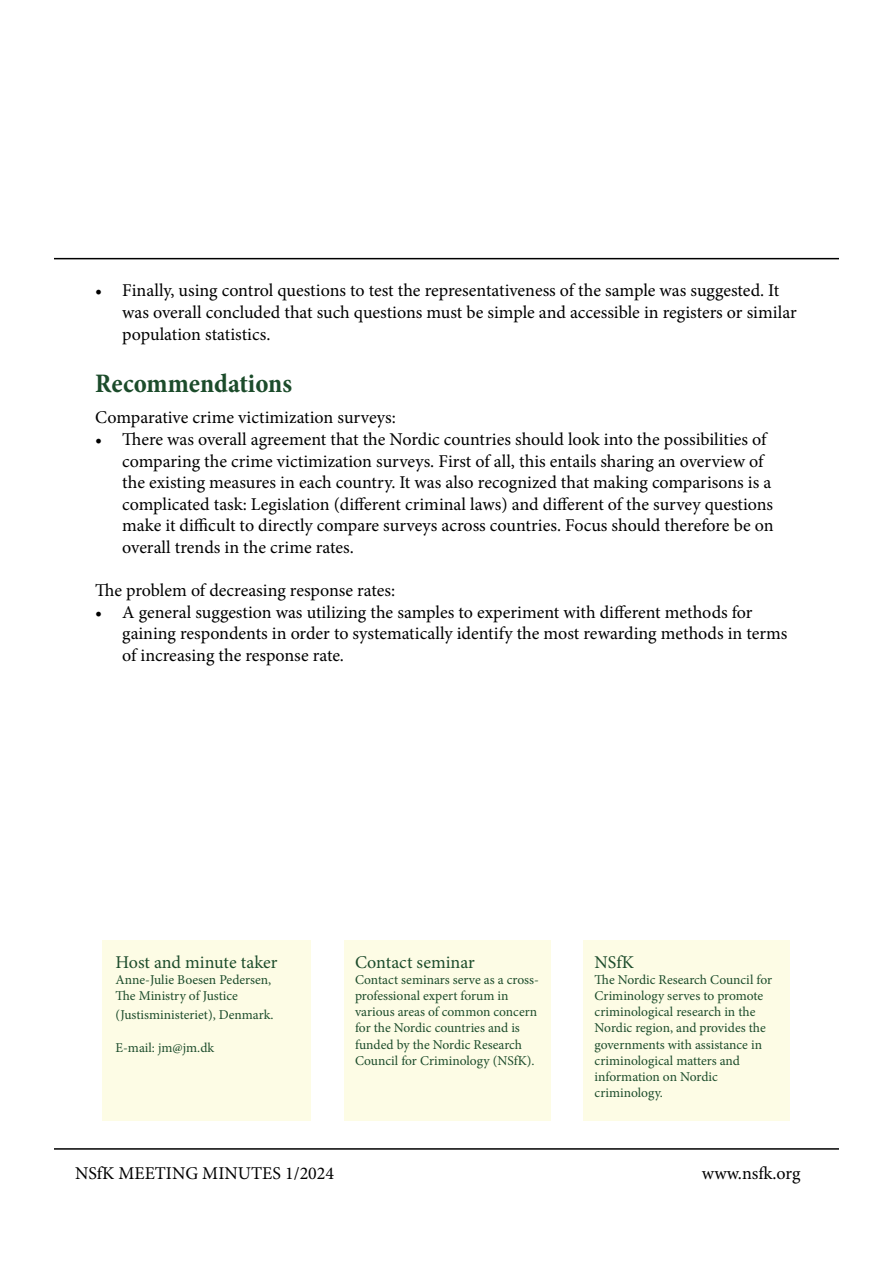
<style>
.page{position:relative;width:893px;height:1263px;background:#fff}
.page>*{position:absolute;margin:0;border:0;box-sizing:border-box;transform-origin:0 0}
.t1{font:700 condensed 27px "Minion Pro";color:#1c4c2b}
.t2{font:18px/21.6px "Minion Pro";color:#000}
.t3{font:18px "Minion Pro";color:#1c4c2b}
.t4{font:13.5px/16.2px "Minion Pro";color:#1c4c2b}
</style>
<div class="page">
<hr style="left:54px;top:1148px;width:785px;height:2px;background:#000">
<hr style="left:54px;top:258px;width:785px;height:1px;background:#000">
<div style="left:103px;top:940px;width:208px;height:180px;background:#fdfce5"></div>
<div style="left:344px;top:940px;width:207px;height:180px;background:#fdfce5"></div>
<div style="left:583px;top:940px;width:207px;height:180px;background:#fdfce5"></div>
<p class="t2" style="left:122px;top:280px;width:676px;text-indent:-27px">• Finally, using control questions to test the representativeness of the sample was suggested. It was overall concluded that such questions must be simple and accessible in registers or similar population statistics.</p>
<h1 class="t1" style="left:95px;top:364px;width:198px">Recommendations</h1>
<p class="t2" style="left:95px;top:407px;width:302px">Comparative crime victimization surveys:</p>
<p class="t2" style="left:122px;top:429px;width:653px;text-indent:-27px">• There was overall agreement that the Nordic countries should look into the possibilities of comparing the crime victimization surveys. First of all, this entails sharing an overview of the existing measures in each country. It was also recognized that making comparisons is a complicated task: Legislation (different criminal laws) and different of the survey questions make it difficult to directly compare surveys across countries. Focus should therefore be on overall trends in the crime rates.</p>
<p class="t2" style="left:95px;top:580px;width:302px">The problem of decreasing response rates:</p>
<p class="t2" style="left:122px;top:601px;width:667px;text-indent:-27px">• A general suggestion was utilizing the samples to experiment with different methods for gaining respondents in order to systematically identify the most rewarding methods in terms of increasing the response rate.</p>
<p class="t3" style="left:116px;top:950px;width:163px">Host and minute taker</p>
<p class="t4" style="left:116px;top:971px;width:157px">Anne-Julie Boesen Pedersen,<br>The Ministry of Justice</p>
<p class="t4" style="left:116px;top:1007px;width:159px">(Justisministeriet), Denmark.</p>
<p class="t4" style="left:116px;top:1039px;width:100px">E-mail: jm@jm.dk</p>
<p class="t3" style="left:355px;top:950px;width:121px">Contact seminar</p>
<p class="t4" style="left:355px;top:971px;width:185px">Contact seminars serve as a cross&shy;professional expert forum in various areas of common concern for the Nordic countries and is funded by the Nordic Research<br>Council for Criminology (NSfK).</p>
<p class="t3" style="left:595px;top:950px;width:41px">NSfK</p>
<p class="t4" style="left:595px;top:971px;width:179px">The Nordic Research Council for<br>Criminology serves to promote criminological research in the<br>Nordic region, and provides the governments with assistance in criminological matters and information on Nordic criminology.</p>
<p class="t2" style="left:75px;top:1162px;width:261px">NSfK MEETING MINUTES 1/2024</p>
<p class="t2" style="left:702px;top:1162px;width:100px">www.nsfk.org</p>
</div>
